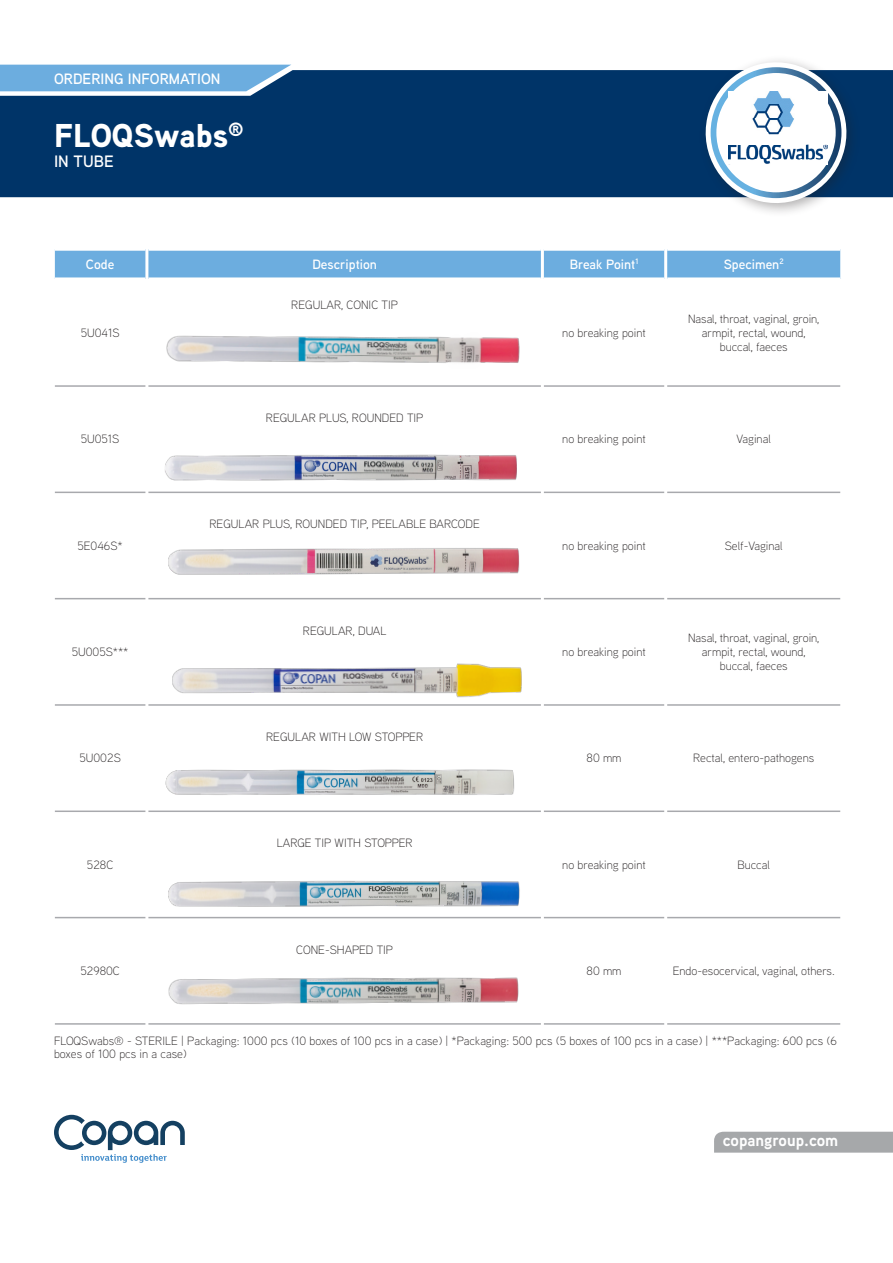
<style>
.page{position:relative;width:893px;height:1263px;background:#fff}
.page>*{position:absolute;margin:0;border:0;box-sizing:border-box;transform-origin:0 0}
.t1{font:900 33px "Aaux Next";color:#fff}
.t2{font:700 16.5px "Aaux Next";color:#fff}
.t3{font:600 16.5px "Aaux Next";color:#fff}
.t4{font:600 15px "Aaux Next";color:#fff}
.t5{font:600 13.5px "Aaux Next";color:#fff}
.t6{font:300 12px/13.5px "Aaux Next";color:#231f20}
</style>
<div class="page">
<div style="left:714px;top:1132px;width:179px;height:20px;background:#a6a8aa"></div>
<div style="left:0;top:70px;width:893px;height:127px;background:#003468"></div>
<svg style="left:0;top:65px;width:291px;height:26px;background:#6caada"></svg>
<div style="left:55px;top:251px;width:785px;height:26px;background:#6caddf"></div>
<hr style="left:145px;top:248px;width:3px;height:31px;background:#fff">
<hr style="left:541px;top:248px;width:3px;height:31px;background:#fff">
<hr style="left:664px;top:248px;width:3px;height:31px;background:#fff">
<hr style="left:55px;top:385px;width:90px;height:2px;background:#a8a9ad">
<hr style="left:148px;top:385px;width:393px;height:2px;background:#a8a9ad">
<hr style="left:544px;top:385px;width:120px;height:2px;background:#a8a9ad">
<hr style="left:667px;top:385px;width:173px;height:2px;background:#a8a9ad">
<hr style="left:55px;top:492px;width:90px;height:1px;background:#a8a9ad">
<hr style="left:148px;top:492px;width:393px;height:1px;background:#a8a9ad">
<hr style="left:544px;top:492px;width:120px;height:1px;background:#a8a9ad">
<hr style="left:667px;top:492px;width:173px;height:1px;background:#a8a9ad">
<hr style="left:55px;top:598px;width:90px;height:1px;background:#a8a9ad">
<hr style="left:148px;top:598px;width:393px;height:1px;background:#a8a9ad">
<hr style="left:544px;top:598px;width:120px;height:1px;background:#a8a9ad">
<hr style="left:667px;top:598px;width:173px;height:1px;background:#a8a9ad">
<hr style="left:55px;top:704px;width:90px;height:2px;background:#a8a9ad">
<hr style="left:148px;top:704px;width:393px;height:2px;background:#a8a9ad">
<hr style="left:544px;top:704px;width:120px;height:2px;background:#a8a9ad">
<hr style="left:667px;top:704px;width:173px;height:2px;background:#a8a9ad">
<hr style="left:55px;top:810px;width:90px;height:2px;background:#a8a9ad">
<hr style="left:148px;top:810px;width:393px;height:2px;background:#a8a9ad">
<hr style="left:544px;top:810px;width:120px;height:2px;background:#a8a9ad">
<hr style="left:667px;top:810px;width:173px;height:2px;background:#a8a9ad">
<hr style="left:55px;top:917px;width:90px;height:1px;background:#a8a9ad">
<hr style="left:148px;top:917px;width:393px;height:1px;background:#a8a9ad">
<hr style="left:544px;top:917px;width:120px;height:1px;background:#a8a9ad">
<hr style="left:667px;top:917px;width:173px;height:1px;background:#a8a9ad">
<hr style="left:55px;top:1023px;width:90px;height:2px;background:#a8a9ad">
<hr style="left:148px;top:1023px;width:393px;height:2px;background:#a8a9ad">
<hr style="left:544px;top:1023px;width:120px;height:2px;background:#a8a9ad">
<hr style="left:667px;top:1023px;width:173px;height:2px;background:#a8a9ad">
<img style="left:166px;top:335px;width:354px;height:28px">
<img style="left:165px;top:454px;width:352px;height:27px">
<img style="left:168px;top:548px;width:352px;height:27px">
<img style="left:152px;top:663px;width:385px;height:43px">
<img style="left:165px;top:769px;width:350px;height:26px">
<img style="left:168px;top:880px;width:352px;height:27px">
<img style="left:168px;top:977px;width:351px;height:28px">
<div style="left:698px;top:55px;width:163px;height:163px;background:#231f20;opacity:.35"></div>
<svg style="left:692px;top:55px;width:168px;height:154px"></svg>
<svg style="left:713px;top:70px;width:126px;height:125px"></svg>
<div style="left:711px;top:67px;width:130px;height:131px;border:6px solid #fff;border-radius:50%"></div>
<img style="left:728px;top:91px;width:100px;height:74px">
<svg style="left:54px;top:1115px;width:131px;height:48px"></svg>
<p class="t4" style="left:54px;top:68px;width:168px">ORDERING INFORMATION</p>
<p class="t1" style="left:54px;top:112px;width:191px">FLOQSwabs<sup>®</sup></p>
<p class="t3" style="left:54px;top:150px;width:61px">IN TUBE</p>
<p class="t5" style="left:86px;top:255px;width:30px">Code</p>
<p class="t5" style="left:312px;top:255px;width:66px">Description</p>
<p class="t5" style="left:570px;top:255px;width:70px">Break Point<sup>1</sup></p>
<p class="t5" style="left:724px;top:255px;width:61px">Specimen<sup>2</sup></p>
<p class="t6" style="left:291px;top:297px;width:108px">REGULAR, CONIC TIP</p>
<p class="t6" style="left:81px;top:326px;width:40px">5U041S</p>
<p class="t6" style="left:562px;top:326px;width:85px">no breaking point</p>
<p class="t6" style="left:688px;top:311px;width:133px">Nasal, throat, vaginal, groin,</p>
<p class="t6" style="left:702px;top:326px;width:105px">armpit, rectal, wound,</p>
<p class="t6" style="left:720px;top:340px;width:69px">buccal, faeces</p>
<p class="t6" style="left:266px;top:411px;width:159px">REGULAR PLUS, ROUNDED TIP</p>
<p class="t6" style="left:81px;top:432px;width:40px">5U051S</p>
<p class="t6" style="left:562px;top:432px;width:85px">no breaking point</p>
<p class="t6" style="left:737px;top:432px;width:36px">Vaginal</p>
<p class="t6" style="left:209px;top:517px;width:272px">REGULAR PLUS, ROUNDED TIP, PEELABLE BARCODE</p>
<p class="t6" style="left:77px;top:538px;width:47px">5E046S*</p>
<p class="t6" style="left:562px;top:538px;width:85px">no breaking point</p>
<p class="t6" style="left:725px;top:538px;width:60px">Self-Vaginal</p>
<p class="t6" style="left:72px;top:645px;width:58px">5U005S***</p>
<p class="t6" style="left:303px;top:623px;width:85px">REGULAR, DUAL</p>
<p class="t6" style="left:562px;top:645px;width:85px">no breaking point</p>
<p class="t6" style="left:688px;top:630px;width:133px">Nasal, throat, vaginal, groin,</p>
<p class="t6" style="left:702px;top:645px;width:105px">armpit, rectal, wound,</p>
<p class="t6" style="left:720px;top:659px;width:69px">buccal, faeces</p>
<p class="t6" style="left:266px;top:730px;width:159px">REGULAR WITH LOW STOPPER</p>
<p class="t6" style="left:79px;top:751px;width:43px">5U002S</p>
<p class="t6" style="left:587px;top:751px;width:36px">80 mm</p>
<p class="t6" style="left:693px;top:751px;width:122px">Rectal, entero-pathogens</p>
<p class="t6" style="left:277px;top:836px;width:137px">LARGE TIP WITH STOPPER</p>
<p class="t6" style="left:87px;top:857px;width:28px">528C</p>
<p class="t6" style="left:562px;top:857px;width:85px">no breaking point</p>
<p class="t6" style="left:738px;top:857px;width:34px">Buccal</p>
<p class="t6" style="left:296px;top:942px;width:98px">CONE-SHAPED TIP</p>
<p class="t6" style="left:80px;top:963px;width:41px">52980C</p>
<p class="t6" style="left:587px;top:963px;width:36px">80 mm</p>
<p class="t6" style="left:673px;top:963px;width:164px">Endo-esocervical, vaginal, others.</p>
<p class="t6" style="left:54px;top:1033px;width:784px">FLOQSwabs® - STERILE | Packaging: 1000 pcs (10 boxes of 100 pcs in a case) | *Packaging: 500 pcs (5 boxes of 100 pcs in a case) | ***Packaging: 600 pcs (6 boxes of 100 pcs in a case)</p>
<p class="t2" style="left:723px;top:1128px;width:117px">copangroup.com</p>
</div>
